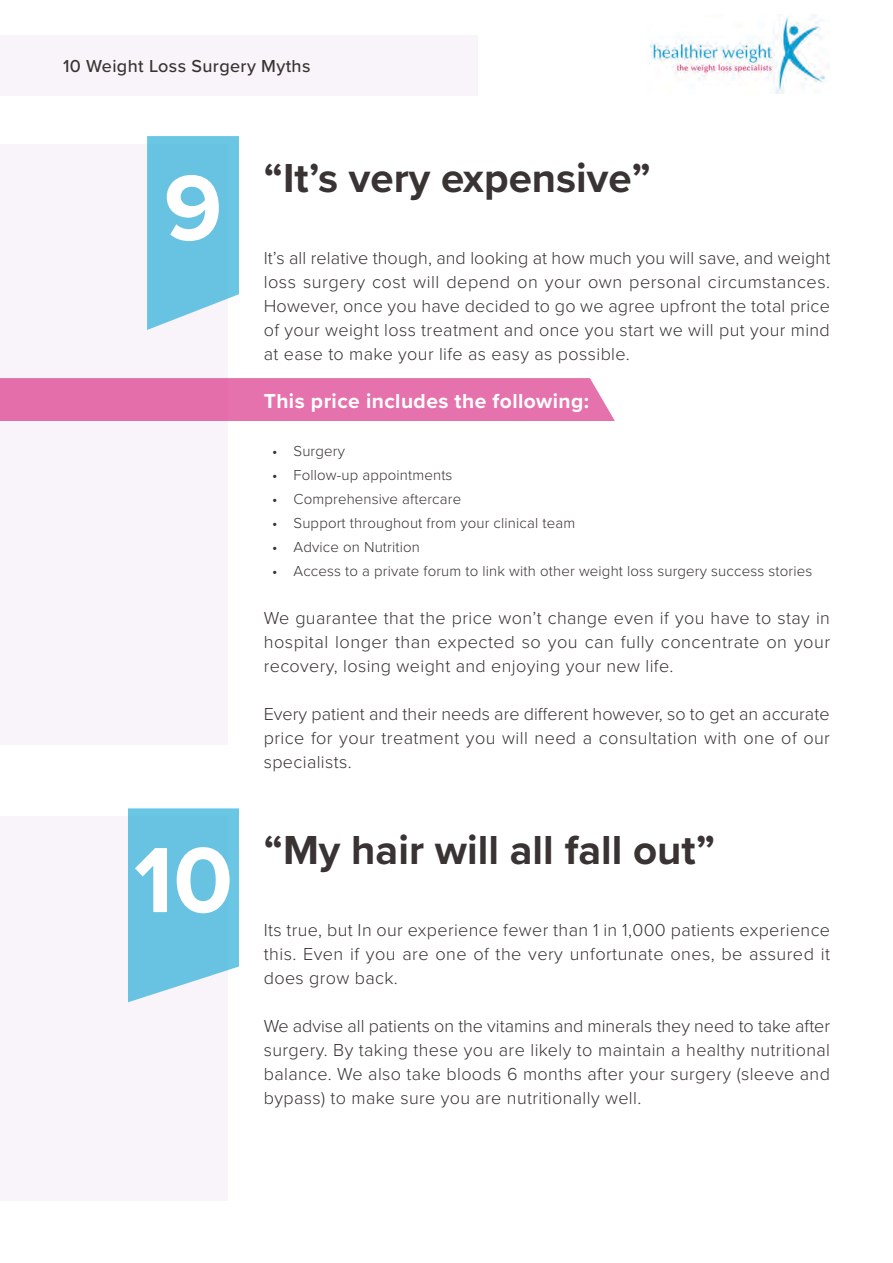
<style>
.page{position:relative;width:893px;height:1263px;background:#fff}
.page>*{position:absolute;margin:0;border:0;box-sizing:border-box;transform-origin:0 0}
.Heading{font:700 96px "Proxima Nova";color:#fff}
.Heading-2{font:700 42px "Proxima Nova";color:#393333}
.body{font:700 21px "Proxima Nova";letter-spacing:.02em;color:#fff}
.body-2{font:300 18px/24px "Proxima Nova";letter-spacing:.02em;color:#393333;text-align:justify}
.body-3{font:500 18px "Proxima Nova";letter-spacing:.02em;color:#393333}
.t1{font:300 15px "Proxima Nova";letter-spacing:.01em;color:#393333}
.s1{font-weight:400}
</style>
<div class="page">
<div style="left:0;top:35px;width:478px;height:61px;background:#f9f4f9"></div>
<img style="left:649px;top:14px;width:177px;height:79px">
<div style="left:0;top:144px;width:228px;height:600px;background:#f9f4f9"></div>
<div style="left:0;top:816px;width:228px;height:384px;background:#f9f4f9"></div>
<svg style="left:147px;top:136px;width:92px;height:194px;background:#75c8e4"></svg>
<svg style="left:128px;top:808px;width:111px;height:194px;background:#75c8e4"></svg>
<div style="left:0;top:378px;width:615px;height:43px;background:#e572ac"></div>
<p class="body-3" style="left:63px;top:53px;width:249px">10 Weight Loss Surgery Myths</p>
<p class="Heading" style="left:164px;top:136px;width:60px">9</p>
<p class="Heading" style="left:134px;top:808px;width:100px">10</p>
<p class="Heading-2" style="left:264px;top:147px;width:388px">“It’s very expensive”</p>
<p class="body-2" style="left:264px;top:245px;width:568px">It’s all relative though, and looking at how much you will save, and weight loss surgery cost will depend on your own personal circumstances.<br>However, once you have decided to go we agree upfront the total price of your weight loss treatment and once you start we will put your mind at ease to make your life as easy as possible.</p>
<p class="body" style="left:264px;top:385px;width:327px">This price includes the following:</p>
<p class="t1" style="left:272px;top:440px;width:74px"><span class="s1">•</span> Surgery</p>
<p class="t1" style="left:272px;top:464px;width:182px"><span class="s1">•</span> Follow-up appointments</p>
<p class="t1" style="left:272px;top:488px;width:190px"><span class="s1">•</span> Comprehensive aftercare</p>
<p class="t1" style="left:272px;top:512px;width:304px"><span class="s1">•</span> Support throughout from your clinical team</p>
<p class="t1" style="left:272px;top:536px;width:149px"><span class="s1">•</span> Advice on Nutrition</p>
<p class="t1" style="left:272px;top:560px;width:541px"><span class="s1">•</span> Access to a private forum to link with other weight loss surgery success stories</p>
<p class="body-2" style="left:264px;top:605px;width:568px">We guarantee that the price won’t change even if you have to stay in hospital longer than expected so you can fully concentrate on your recovery, losing weight and enjoying your new life.</p>
<p class="body-2" style="left:264px;top:701px;width:568px">Every patient and their needs are different however, so to get an accurate price for your treatment you will need a consultation with one of our specialists.</p>
<p class="Heading-2" style="left:264px;top:819px;width:453px">“My hair will all fall out”</p>
<p class="body-2" style="left:264px;top:917px;width:568px">Its true, but In our experience fewer than 1 in 1,000 patients experience this. Even if you are one of the very unfortunate ones, be assured it does grow back.</p>
<p class="body-2" style="left:264px;top:1013px;width:568px">We advise all patients on the vitamins and minerals they need to take after surgery. By taking these you are likely to maintain a healthy nutritional balance. We also take bloods 6 months after your surgery (sleeve and bypass) to make sure you are nutritionally well.</p>
</div>
